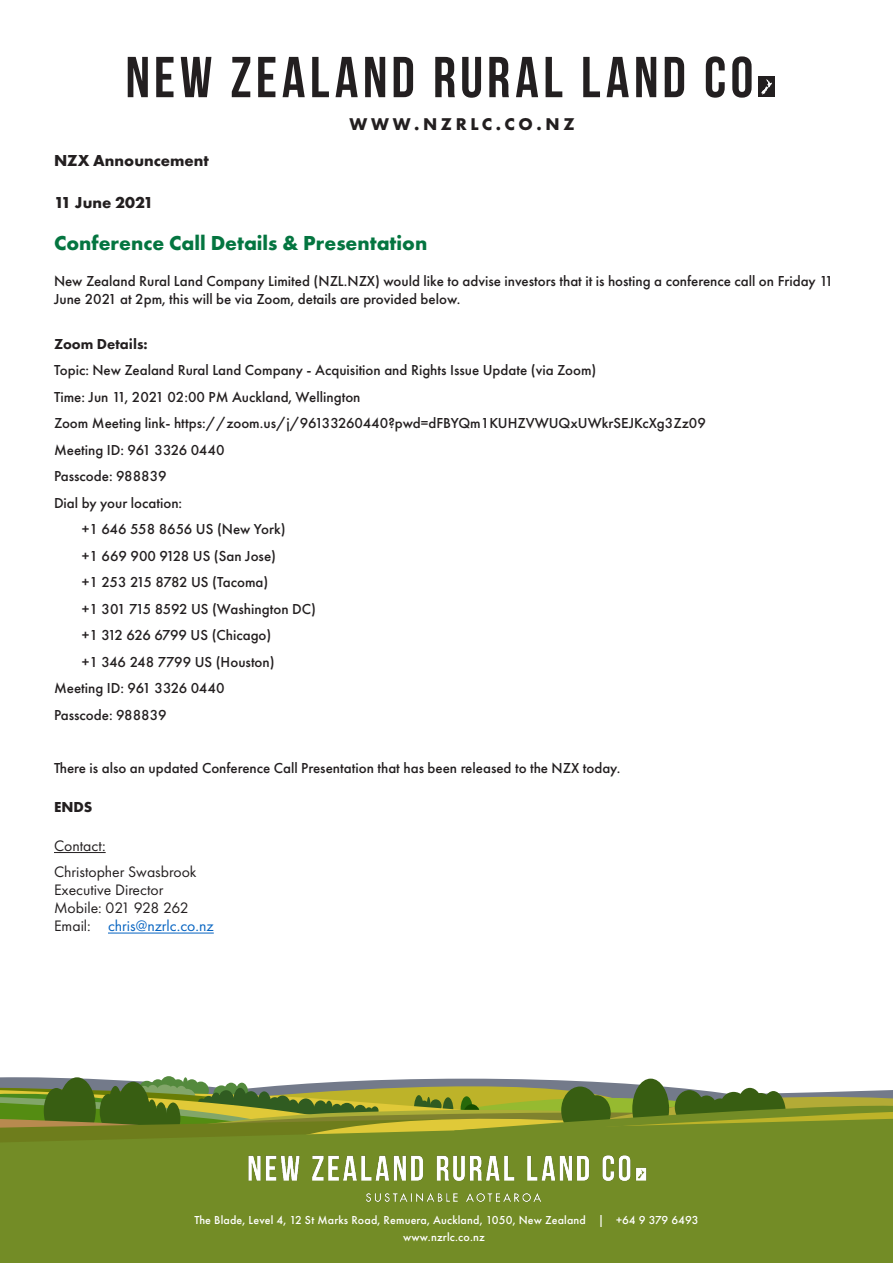
<style>
.page{position:relative;width:893px;height:1263px;background:#fff}
.page>*{position:absolute;margin:0;border:0;box-sizing:border-box;transform-origin:0 0}
.t1{font:57.6px "Bebas Neue";letter-spacing:.08em;color:#231f20}
.Body_Copy{font:700 21px "Futura PT";color:#047540}
.QUOTE{font:700 17.7px "Futura PT";letter-spacing:.205em;color:#231f20}
.Body_Copy-2{font:700 16.5px "Futura PT";color:#231f20}
.Body_Copy-3{font:15.75px/18px "Futura PT";color:#231f20}
.Body_Copy-4{font:500 15px/18px "Futura PT";color:#231f20}
.Body_Copy-5{font:500 15px "Futura PT";letter-spacing:-.025em;color:#231f20}
.Body_Copy-6{font:800 15px "Futura PT";color:#231f20}
.Body_Copy-7{font:700 15px "Futura PT";color:#231f20}
.t2{font:500 12px/17.5px "Futura PT";letter-spacing:.015em;color:#fff;text-align:center}
.s1{color:#0563c1}
</style>
<div class="page">
<svg style="left:0;top:1076px;width:893px;height:43px"></svg>
<svg style="left:0;top:1119px;width:893px;height:144px;background:#758c26"></svg>
<img style="left:241px;top:1150px;width:411px;height:64px">
<div style="left:758px;top:77px;width:17px;height:20px;background:#231f20"></div>
<svg style="left:761px;top:79px;width:11px;height:16px"></svg>
<hr style="left:54px;top:852px;width:52px;height:1px;background:#231f20">
<hr style="left:108px;top:933px;width:106px;height:1px;background:#0563c1">
<p class="t1" style="left:125px;top:46px;width:629px">NEW ZEALAND RURAL LAND CO</p>
<p class="QUOTE" style="left:350px;top:113px;width:226px">WWW.NZRLC.CO.NZ</p>
<p class="Body_Copy-2" style="left:54px;top:150px;width:156px">NZX Announcement</p>
<p class="Body_Copy-2" style="left:54px;top:192px;width:101px">11 June 2021</p>
<p class="Body_Copy" style="left:54px;top:230px;width:375px">Conference Call Details &amp; Presentation</p>
<p class="Body_Copy-4" style="left:54px;top:272px;width:781px">New Zealand Rural Land Company Limited (NZL.NZX) would like to advise investors that it is hosting a conference call on Friday 11<br>June 2021 at 2pm, this will be via Zoom, details are provided below.</p>
<p class="Body_Copy-6" style="left:54px;top:334px;width:95px">Zoom Details:</p>
<p class="Body_Copy-4" style="left:54px;top:361px;width:544px">Topic: New Zealand Rural Land Company - Acquisition and Rights Issue Update (via Zoom)</p>
<p class="Body_Copy-4" style="left:54px;top:388px;width:308px">Time: Jun 11, 2021 02:00 PM Auckland, Wellington</p>
<p class="Body_Copy-4" style="left:54px;top:414px;width:653px">Zoom Meeting link- https://zoom.us/j/96133260440?pwd=dFBYQm1KUHZVWUQxUWkrSEJKcXg3Zz09</p>
<p class="Body_Copy-4" style="left:54px;top:441px;width:172px">Meeting ID: 961 3326 0440</p>
<p class="Body_Copy-4" style="left:54px;top:467px;width:114px">Passcode: 988839</p>
<p class="Body_Copy-4" style="left:54px;top:494px;width:130px">Dial by your location:</p>
<p class="Body_Copy-4" style="left:82px;top:520px;width:205px">+1 646 558 8656 US (New York)</p>
<p class="Body_Copy-4" style="left:82px;top:547px;width:196px">+1 669 900 9128 US (San Jose)</p>
<p class="Body_Copy-5" style="left:82px;top:573px;width:188px">+1 253 215 8782 US (Tacoma)</p>
<p class="Body_Copy-4" style="left:82px;top:600px;width:235px">+1 301 715 8592 US (Washington DC)</p>
<p class="Body_Copy-4" style="left:82px;top:626px;width:191px">+1 312 626 6799 US (Chicago)</p>
<p class="Body_Copy-4" style="left:82px;top:653px;width:194px">+1 346 248 7799 US (Houston)</p>
<p class="Body_Copy-4" style="left:54px;top:679px;width:172px">Meeting ID: 961 3326 0440</p>
<p class="Body_Copy-4" style="left:54px;top:706px;width:114px">Passcode: 988839</p>
<p class="Body_Copy-4" style="left:54px;top:759px;width:568px">There is also an updated Conference Call Presentation that has been released to the NZX today.</p>
<p class="Body_Copy-7" style="left:54px;top:797px;width:40px">ENDS</p>
<p class="Body_Copy-3" style="left:54px;top:837px;width:53px">Contact:</p>
<p class="Body_Copy-3" style="left:54px;top:863px;width:161px">Christopher Swasbrook<br>Executive Director<br>Mobile: 021 928 262<br>Email: <span class="s1">chris@nzrlc.co.nz</span></p>
<p class="t2" style="left:194px;top:1211px;width:506px">The Blade, Level 4, 12 St Marks Road, Remuera, Auckland, 1050, New Zealand | +64 9 379 6493 www.nzrlc.co.nz</p>
</div>
